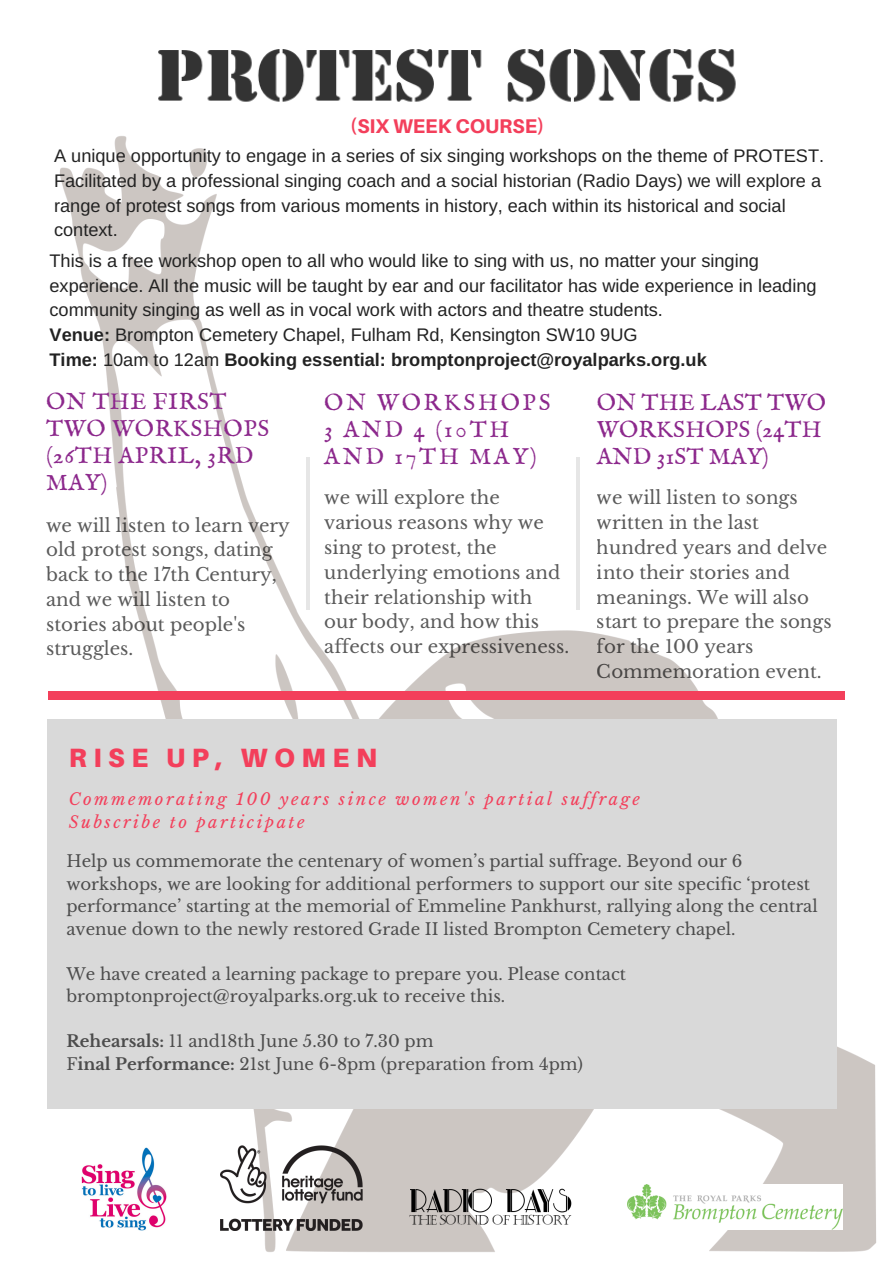
<style>
.page{position:relative;width:893px;height:1263px;background:#fff}
.page>*{position:absolute;margin:0;border:0;box-sizing:border-box;transform-origin:0 0}
.t1{font:900 26.55px "Aileron";letter-spacing:.25em;color:#f33f5b}
.t2{font:23.25px/27px "IM FELL English SC";letter-spacing:.03em;color:#8c288c}
.t3{font:23.25px/27px "IM FELL English SC";letter-spacing:.01em;color:#8c288c}
.t4{font:23.25px/27px "IM FELL English SC";letter-spacing:.12em;color:#8c288c}
.t5{font:800 19.8px "Aileron";color:#f33f5b}
.t6{font:18.15px/24.8px "Arimo";color:#222}
.t7{font:18.15px/24.8px "Libre Baskerville";color:#000}
.t8{font:16.5px/22.5px "Libre Baskerville";color:#000}
.t9{font:italic 16.5px/22.5px "Libre Baskerville";letter-spacing:.15em;color:#f33f5b}
.s1{font-weight:700}
</style>
<div class="page">
<img style="left:48px;top:136px;width:828px;height:1116px">
<hr style="left:307px;top:457px;width:3px;height:152px;background:#000">
<div style="left:47px;top:719px;width:790px;height:390px;background:#d9d9d9"></div>
<hr style="left:576px;top:457px;width:3px;height:152px;background:#000">
<img style="left:81px;top:1147px;width:86px;height:84px">
<img style="left:627px;top:1184px;width:215px;height:46px">
<img style="left:221px;top:1145px;width:142px;height:86px">
<img style="left:158px;top:50px;width:578px;height:52px">
<img style="left:403px;top:1183px;width:173px;height:47px">
<div style="left:48px;top:691px;width:49px;height:8px;background:#f33f5b"></div>
<div style="left:796px;top:691px;width:49px;height:8px;background:#f33f5b"></div>
<div style="left:95px;top:691px;width:337px;height:8px;background:#f33f5b"></div>
<div style="left:431px;top:691px;width:338px;height:8px;background:#f33f5b"></div>
<div style="left:768px;top:691px;width:30px;height:8px;background:#f33f5b"></div>
<p class="t5" style="left:350px;top:114px;width:196px">(SIX WEEK COURSE)</p>
<p class="t6" style="left:54px;top:143px;width:772px">A unique opportunity to engage in a series of six singing workshops on the theme of PROTEST.<br>Facilitated by a professional singing coach and a social historian (Radio Days) we will explore a range of protest songs from various moments in history, each within its historical and social context.</p>
<p class="t6" style="left:50px;top:248px;width:769px">This is a free workshop open to all who would like to sing with us, no matter your singing experience. All the music will be taught by ear and our facilitator has wide experience in leading community singing as well as in vocal work with actors and theatre students.<br><span class="s1">Venue:</span> Brompton Cemetery Chapel, Fulham Rd, Kensington SW10 9UG<br><span class="s1">Time:</span> 10am to 12am <span class="s1">Booking essential: bromptonproject@royalparks.org.uk</span></p>
<p class="t2" style="left:46px;top:389px;width:225px">ON THE FIRST<br>TWO WORKSHOPS (26TH APRIL, 3RD<br>MAY)</p>
<p class="t7" style="left:46px;top:513px;width:245px">we will listen to learn very old protest songs, dating back to the 17th Century, and we will listen to stories about people's struggles.</p>
<p class="t4" style="left:324px;top:390px;width:228px">ON WORKSHOPS<br>3 AND 4 (10TH<br>AND 17TH MAY)</p>
<p class="t7" style="left:324px;top:486px;width:246px">we will explore the various reasons why we sing to protest, the underlying emotions and their relationship with our body, and how this affects our expressiveness.</p>
<p class="t3" style="left:597px;top:390px;width:231px">ON THE LAST TWO<br>WORKSHOPS (24TH<br>AND 31ST MAY)</p>
<p class="t7" style="left:597px;top:486px;width:236px">we will listen to songs written in the last hundred years and delve into their stories and meanings. We will also start to prepare the songs for the 100 years<br>Commemoration event.</p>
<h1 class="t1" style="left:69px;top:741px;width:310px">RISE UP, WOMEN</h1>
<p class="t9" style="left:69px;top:788px;width:573px">Commemorating 100 years since women's partial suffrage<br>Subscribe to participate</p>
<p class="t8" style="left:66px;top:850px;width:753px">Help us commemorate the centenary of women’s partial suffrage. Beyond our 6 workshops, we are looking for additional performers to support our site specific ‘protest performance’ starting at the memorial of Emmeline Pankhurst, rallying along the central avenue down to the newly restored Grade II listed Brompton Cemetery chapel.</p>
<p class="t8" style="left:66px;top:963px;width:561px">We have created a learning package to prepare you. Please contact bromptonproject@royalparks.org.uk to receive this.</p>
<p class="t8" style="left:66px;top:1030px;width:518px"><span class="s1">Rehearsals:</span> 11 and18th June 5.30 to 7.30 pm<br>F<span class="s1">inal Performance:</span> 21st June 6-8pm (preparation from 4pm)</p>
</div>
